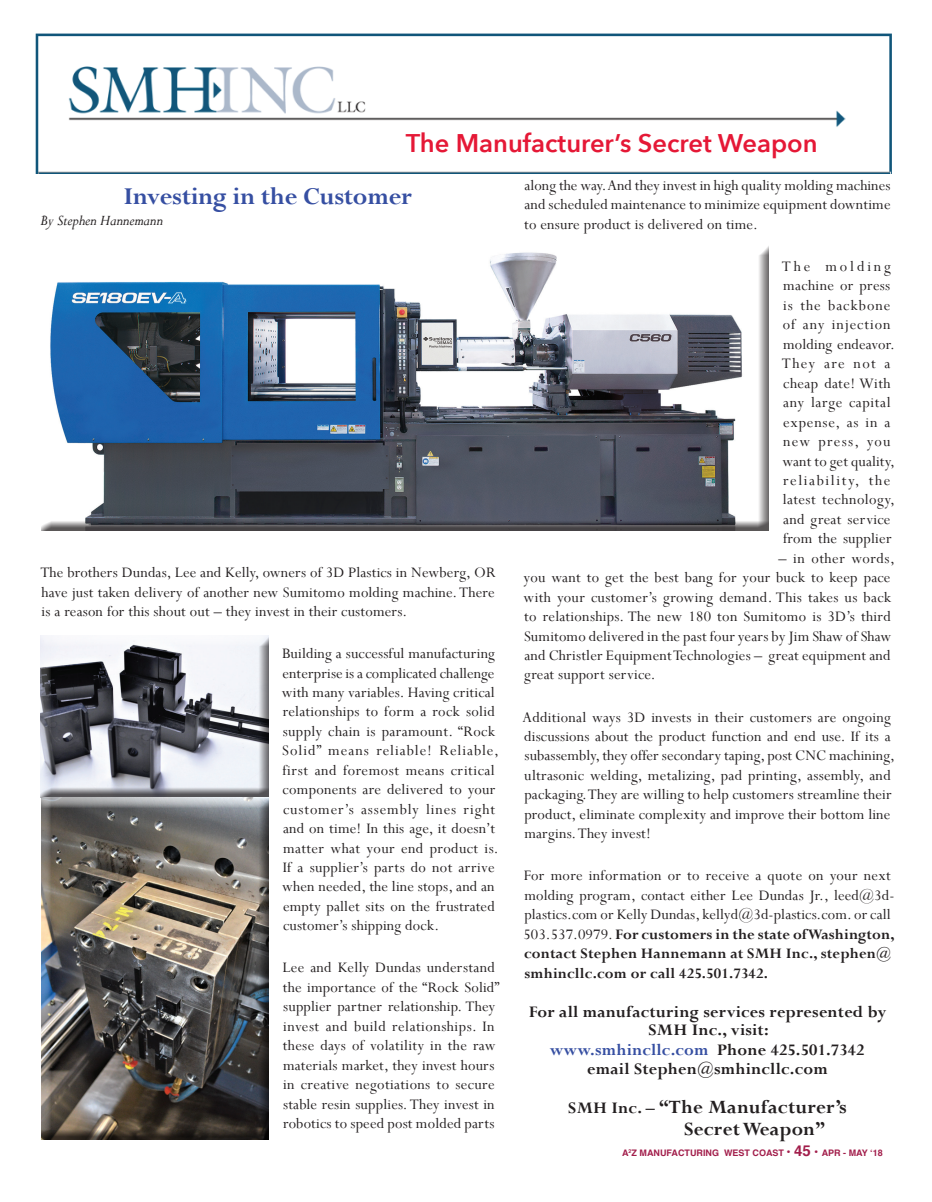
<style>
.page{position:relative;width:932px;height:1202px;background:#fff}
.page>*{position:absolute;margin:0;border:0;box-sizing:border-box;transform-origin:0 0}
.t1{font:700 27px "Perpetua";letter-spacing:-.01em;color:#364fa2}
.t2{font:600 25.5px "Avenir Next";color:#e51836}
.t3{font:700 21px/21px "Perpetua";letter-spacing:.01em;color:#231f20}
.t4{font:700 18px/18px "Perpetua";letter-spacing:.01em;color:#231f20;text-align:center}
.t5{font:16.2px/19.5px "Perpetua";letter-spacing:.01em;color:#231f20}
.t6{font:16.2px/19.5px "Perpetua";letter-spacing:.035em;color:#231f20}
.t7{font:italic 16.2px "Perpetua";letter-spacing:-.01em;color:#231f20}
.t8{font:700 9px "Helvetica";color:#a21e4b}
.s1{font-weight:700}
.s2{color:#364fa2}
.s3{font-size:18px}
.s4{font-size:12px}
.s5{font-size:15px}
</style>
<div class="page">
<img style="left:35px;top:33px;width:857px;height:141px">
<div style="left:394px;top:124px;width:439px;height:34px;background:#fff"></div>
<div style="left:41px;top:636px;width:229px;height:163px;background:#231f20;opacity:.75"></div>
<div style="left:41px;top:798px;width:229px;height:343px;background:#231f20;opacity:.75"></div>
<div style="left:40px;top:245px;width:730px;height:287px;background:#231f20;opacity:.75"></div>
<h2 class="t2" style="left:406px;top:122px;width:413px">The Manufacturer’s Secret Weapon</h2>
<p class="t5" style="left:524px;top:175px;width:368px;text-align:justify">along the way. And they invest in high quality molding machines and scheduled maintenance to minimize equipment downtime to ensure product is delivered on time.</p>
<p class="t6" style="left:782px;top:256px;width:114px">The molding machine or press is the backbone of any injection molding endeavor.<br>They are not a cheap date! With any large capital expense, as in a new press, you want to get quality, reliability, the latest technology, and great service from the supplier</p>
<p class="t5" style="left:523px;top:548px;width:373px;text-indent:255px">– in other words, you want to get the best bang for your buck to keep pace with your customer’s growing demand. This takes us back to relationships. The new 180 ton Sumitomo is 3D’s third Sumitomo delivered in the past four years by Jim Shaw of Shaw and Christler Equipment Technologies – great equipment and great support service.</p>
<p class="t5" style="left:522px;top:707px;width:374px">Additional ways 3D invests in their customers are ongoing discussions about the product function and end use. If its a subassembly, they offer secondary taping, post CNC machining, ultrasonic welding, metalizing, pad printing, assembly, and packaging. They are willing to help customers streamline their product, eliminate complexity and improve their bottom line margins. They invest!</p>
<p class="t5" style="left:523px;top:865px;width:373px">For more information or to receive a quote on your next molding program, contact either Lee Dundas Jr., leed@3d&shy;plastics.com or Kelly Dundas, kellyd@3d-plastics.com. or call 503.537.0979. <span class="s1">For customers in the state of Washington, contact Stephen Hannemann at SMH Inc., stephen@ smhincllc.com or call 425.501.7342.</span></p>
<p class="t4" style="left:529px;top:1002px;width:359px">For all manufacturing services represented by<br>SMH Inc., visit:</p>
<p class="t4" style="left:549px;top:1039px;width:316px;line-height:19.6px"><span class="s2">www.smhincllc.com</span> Phone 425.501.7342 email Stephen@smhincllc.com</p>
<p class="t3" style="left:684px;top:1096px;width:164px;text-indent:-116px"><span class="s3">SMH Inc. –</span> “The Manufacturer’s<br>Secret Weapon”</p>
<h1 class="t1" style="left:123px;top:179px;width:290px">Investing in the Customer</h1>
<p class="t7" style="left:41px;top:210px;width:124px">By Stephen Hannemann</p>
<p class="t5" style="left:40px;top:562px;width:457px;text-align:justify">The brothers Dundas, Lee and Kelly, owners of 3D Plastics in Newberg, OR have just taken delivery of another new Sumitomo molding machine. There is a reason for this shout out – they invest in their customers.</p>
<p class="t5" style="left:282px;top:643px;width:218px">Building a successful manufacturing enterprise is a complicated challenge with many variables. Having critical relationships to form a rock solid supply chain is paramount. “Rock Solid” means reliable! Reliable, first and foremost means critical components are delivered to your customer’s assembly lines right and on time! In this age, it doesn’t matter what your end product is.<br>If a supplier’s parts do not arrive when needed, the line stops, and an empty pallet sits on the frustrated customer’s shipping dock.</p>
<p class="t5" style="left:282px;top:957px;width:218px">Lee and Kelly Dundas understand the importance of the “Rock Solid” supplier partner relationship. They invest and build relationships. In these days of volatility in the raw materials market, they invest hours in creative negotiations to secure stable resin supplies. They invest in robotics to speed post molded parts</p>
<p class="t8" style="left:622px;top:1145px;width:262px">A<sup>2</sup>Z MANUFACTURING WEST COAST <span class="s4">•</span> <span class="s5">45</span> <span class="s4">•</span> APR - MAY ‘18</p>
</div>
